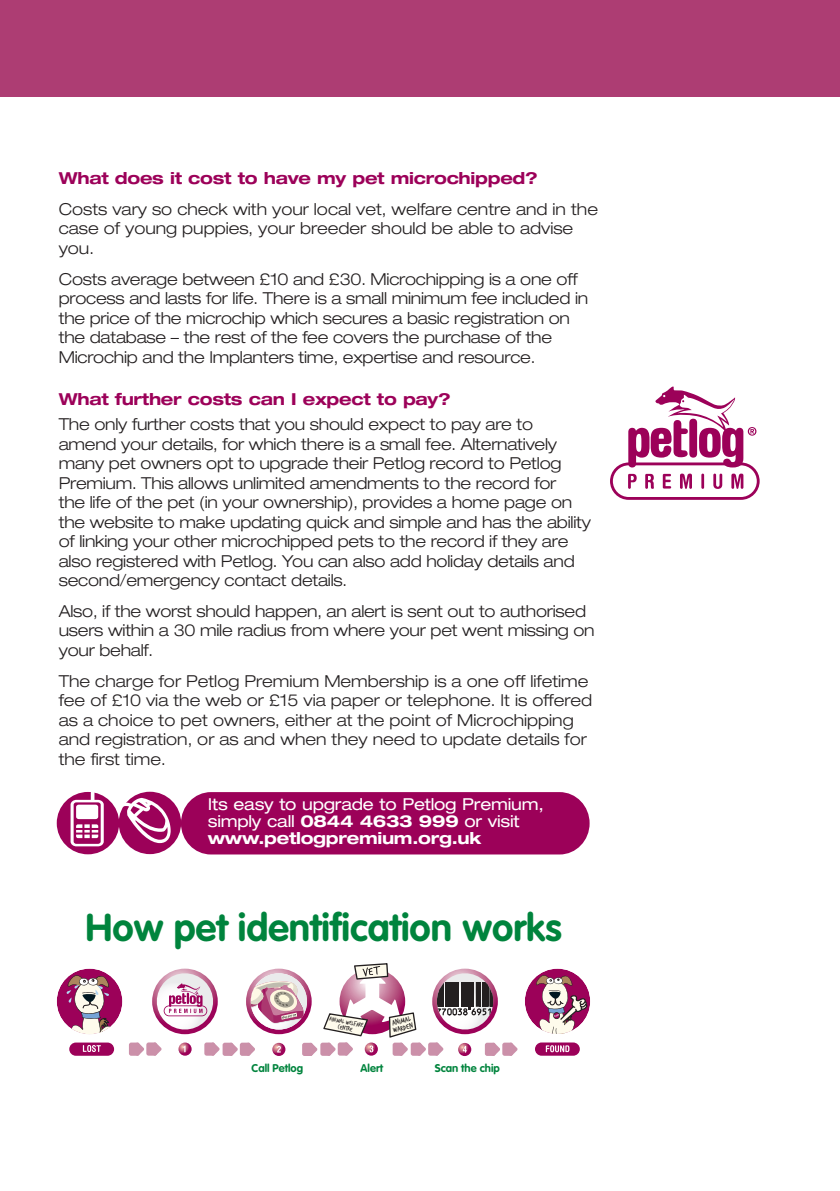
<style>
.page{position:relative;width:840px;height:1191px;background:#fff}
.page>*{position:absolute;margin:0;border:0;box-sizing:border-box;transform-origin:0 0}
.t1{font:700 38.2px "VAG Rounded Std";color:#00843d}
.t2{font:300 expanded 16.4px/19.4px "Helvetica Neue LT Std";letter-spacing:-.015em;color:#231f20}
.t3{font:expanded 16.4px/17px "Helvetica Neue LT Std";letter-spacing:-.015em;color:#fff}
.t4{font:700 expanded 16.4px "Helvetica Neue LT Std";letter-spacing:-.015em;color:#9c0159}
.t5{font:700 11px "VAG Rounded Std";color:#00843d}
.t6{font:8px/7.2px "Trash Hand";color:#231f20}
.t7{font:6.4px/6.2px "Trash Hand";color:#231f20;text-align:center}
.t8{font:700 2.4px "VAG Rounded Std";color:#fff}
.s1{font-weight:700}
</style>
<div class="page">
<div style="left:0;top:0;width:839px;height:96px;background:#ad3d73"></div>
<div style="left:119px;top:791px;width:62px;height:63px;background:#9c0159;border-radius:50%"></div>
<div style="left:57px;top:792px;width:62px;height:62px;background:#9c0159;border-radius:50%"></div>
<div style="left:181px;top:792px;width:408px;height:62px;background:#9c0159;border-radius:31px"></div>
<svg style="left:70px;top:791px;width:101px;height:55px"></svg>
<svg style="left:610px;top:386px;width:149px;height:114px"></svg>
<div style="left:534px;top:1042px;width:45px;height:13px;background:#9c0159;border-radius:7px"></div>
<div style="left:69px;top:1042px;width:45px;height:13px;background:#9c0159;border-radius:7px"></div>
<svg style="left:83px;top:1045px;width:18px;height:7px"></svg>
<svg style="left:545px;top:1045px;width:24px;height:7px"></svg>
<div style="left:129px;top:1042px;width:10px;height:13px;background:#cb90a9;border-radius:2px"></div>
<svg style="left:131px;top:963px;width:386px;height:93px"></svg>
<div style="left:57px;top:968px;width:65px;height:66px;background:#9c0159;border-radius:50%"></div>
<svg style="left:66px;top:973px;width:49px;height:61px"></svg>
<svg style="left:524px;top:968px;width:66px;height:66px"></svg>
<svg style="left:534px;top:973px;width:53px;height:61px;background:#b77996"></svg>
<p class="t4" style="left:59px;top:172px;width:480px">What does it cost to have my pet microchipped?</p>
<p class="t2" style="left:59px;top:201px;width:540px">Costs vary so check with your local vet, welfare centre and in the case of young puppies, your breeder should be able to advise you.</p>
<p class="t2" style="left:59px;top:271px;width:530px">Costs average between £10 and £30. Microchipping is a one off process and lasts for life. There is a small minimum fee included in the price of the microchip which secures a basic registration on the database – the rest of the fee covers the purchase of the Microchip and the Implanters time, expertise and resource.</p>
<p class="t4" style="left:59px;top:393px;width:393px">What further costs can I expect to pay?</p>
<p class="t2" style="left:59px;top:416px;width:533px">The only further costs that you should expect to pay are to amend your details, for which there is a small fee. Alternatively many pet owners opt to upgrade their Petlog record to Petlog Premium. This allows unlimited amendments to the record for<br>the life of the pet (in your ownership), provides a home page on the website to make updating quick and simple and has the ability of linking your other microchipped pets to the record if they are also registered with Petlog. You can also add holiday details and second/emergency contact details.</p>
<p class="t2" style="left:59px;top:603px;width:537px">Also, if the worst should happen, an alert is sent out to authorised users within a 30 mile radius from where your pet went missing on your behalf.</p>
<p class="t2" style="left:59px;top:673px;width:534px">The charge for Petlog Premium Membership is a one off lifetime fee of £10 via the web or £15 via paper or telephone. It is offered as a choice to pet owners, either at the point of Microchipping and registration, or as and when they need to update details for the first time.</p>
<p class="t3" style="left:208px;top:797px;width:337px">Its easy to upgrade to Petlog Premium, simply call <span class="s1">0844 4633 999</span> or visit <span class="s1">www.petlogpremium.org.uk</span></p>
<h1 class="t1" style="left:85px;top:905px;width:477px">How pet identification works</h1>
<p class="t7" style="left:330px;top:1015px;width:36px;rotate:11deg">Animal welfare<br>CENTRE</p>
<p class="t6" style="left:390px;top:1019px;width:22px;rotate:-14deg">Animal wARDEN</p>
<p class="t5" style="left:251px;top:1062px;width:53px">Call Petlog</p>
<p class="t5" style="left:360px;top:1062px;width:24px">Alert</p>
<p class="t5" style="left:434px;top:1062px;width:67px">Scan the chip</p>
<p class="t8" style="left:553px;top:1015px;width:7px;rotate:-22deg">CHIP</p>
</div>
